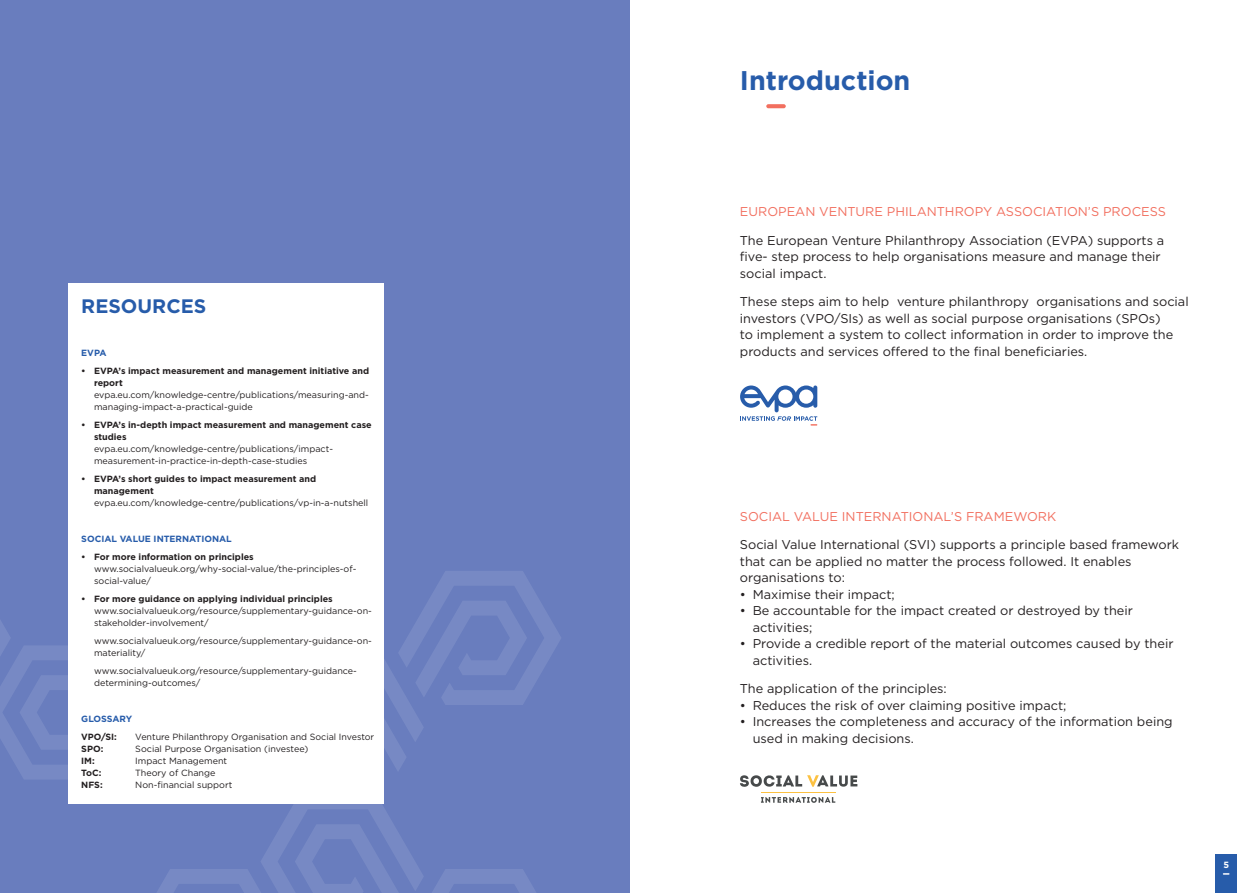
<style>
.page{position:relative;width:1259px;height:893px;background:#fff}
.page>*{position:absolute;margin:0;border:0;box-sizing:border-box;transform-origin:0 0}
.t1{font:700 27px "Gotham";color:#275caa}
.t2{font:700 19.5px "Gotham";color:#275caa}
.t3{font:12.75px/16.5px "Gotham";color:#231f20}
.t4{font:12.75px "Gotham";color:#f26f5f}
.t5{font:9px/12px "Gotham";color:#231f20}
.t6{font:700 9px "Gotham";color:#275caa}
.t7{font:700 9px "Gotham";color:#231f20}
.t8{font:700 9px "Gotham";color:#fff}
.s1{font-weight:700}
</style>
<div class="page">
<div style="left:1215px;top:854px;width:21px;height:39px;background:#275caa"></div>
<div style="left:0;top:0;width:629px;height:893px;background:#697dbe"></div>
<svg style="left:0;top:571px;width:561px;height:322px"></svg>
<div style="left:68px;top:283px;width:315px;height:521px;background:#fff"></div>
<svg style="left:766px;top:104px;width:20px;height:4px"></svg>
<svg style="left:761px;top:797px;width:74px;height:6px"></svg>
<hr style="left:761px;top:792px;width:74px;height:1px;background:#fcc141">
<svg style="left:740px;top:775px;width:117px;height:12px"></svg>
<svg style="left:740px;top:385px;width:77px;height:41px"></svg>
<p class="t2" style="left:81px;top:294px;width:126px">RESOURCES</p>
<p class="t6" style="left:81px;top:347px;width:27px">EVPA</p>
<p class="t5" style="left:94px;top:365px;width:277px;text-indent:-13px"><span class="s1">• EVPA’s impact measurement and management initiative and report </span>evpa.eu.com/knowledge-centre/publications/measuring-and&shy;managing-impact-a-practical-guide</p>
<p class="t5" style="left:94px;top:419px;width:279px;text-indent:-13px"><span class="s1">• EVPA’s in-depth impact measurement and management case studies<br></span>evpa.eu.com/knowledge-centre/publications/impact&shy;measurement-in-practice-in-depth-case-studies</p>
<p class="t5" style="left:94px;top:473px;width:276px;text-indent:-13px"><span class="s1">• EVPA’s short guides to impact measurement and management </span>evpa.eu.com/knowledge-centre/publications/vp-in-a-nutshell</p>
<p class="t6" style="left:81px;top:533px;width:152px">SOCIAL VALUE INTERNATIONAL</p>
<p class="t5" style="left:94px;top:551px;width:264px;text-indent:-13px"><span class="s1">• For more information on principles </span>www.socialvalueuk.org/why-social-value/the-principles-of&shy;social-value/</p>
<p class="t5" style="left:94px;top:593px;width:279px;text-indent:-13px"><span class="s1">• For more guidance on applying individual principles </span>www.socialvalueuk.org/resource/supplementary-guidance-on&shy;stakeholder-involvement/</p>
<p class="t5" style="left:94px;top:635px;width:279px">www.socialvalueuk.org/resource/supplementary-guidance-on&shy;materiality/</p>
<p class="t5" style="left:94px;top:665px;width:264px">www.socialvalueuk.org/resource/supplementary-guidance&shy;determining-outcomes/</p>
<p class="t6" style="left:81px;top:713px;width:53px">GLOSSARY</p>
<p class="t7" style="left:81px;top:731px;width:37px">VPO/SI:</p>
<p class="t5" style="left:135px;top:731px;width:240px">Venture Philanthropy Organisation and Social Investor</p>
<p class="t7" style="left:81px;top:743px;width:24px">SPO:</p>
<p class="t5" style="left:135px;top:743px;width:174px">Social Purpose Organisation (investee)</p>
<p class="t7" style="left:81px;top:755px;width:15px">IM:</p>
<p class="t5" style="left:135px;top:755px;width:93px">Impact Management</p>
<p class="t7" style="left:81px;top:767px;width:22px">ToC:</p>
<p class="t5" style="left:135px;top:767px;width:82px">Theory of Change</p>
<p class="t7" style="left:81px;top:779px;width:23px">NFS:</p>
<p class="t5" style="left:135px;top:779px;width:98px">Non-financial support</p>
<p class="t1" style="left:740px;top:62px;width:172px">Introduction</p>
<p class="t4" style="left:740px;top:204px;width:427px">EUROPEAN VENTURE PHILANTHROPY ASSOCIATION’S PROCESS</p>
<p class="t3" style="left:740px;top:232px;width:426px">The European Venture Philanthropy Association (EVPA) supports a five- step process to help organisations measure and manage their social impact.</p>
<p class="t3" style="left:740px;top:293px;width:450px">These steps aim to help venture philanthropy organisations and social investors (VPO/SIs) as well as social purpose organisations (SPOs)<br>to implement a system to collect information in order to improve the products and services offered to the final beneficiaries.</p>
<p class="t4" style="left:740px;top:508px;width:318px">SOCIAL VALUE INTERNATIONAL’S FRAMEWORK</p>
<p class="t3" style="left:740px;top:536px;width:441px">Social Value International (SVI) supports a principle based framework that can be applied no matter the process followed. It enables organisations to:</p>
<p class="t3" style="left:740px;top:586px;width:156px">• Maximise their impact;</p>
<p class="t3" style="left:752px;top:602px;width:382px;text-indent:-13px">• Be accountable for the impact created or destroyed by their activities;</p>
<p class="t3" style="left:752px;top:635px;width:422px;text-indent:-13px">• Provide a credible report of the material outcomes caused by their activities.</p>
<p class="t3" style="left:740px;top:680px;width:208px">The application of the principles:</p>
<p class="t3" style="left:740px;top:697px;width:328px">• Reduces the risk of over claiming positive impact;</p>
<p class="t3" style="left:752px;top:713px;width:421px;text-indent:-13px">• Increases the completeness and accuracy of the information being used in making decisions.</p>
<p class="t8" style="left:1223px;top:859px;width:7px">5</p>
</div>
